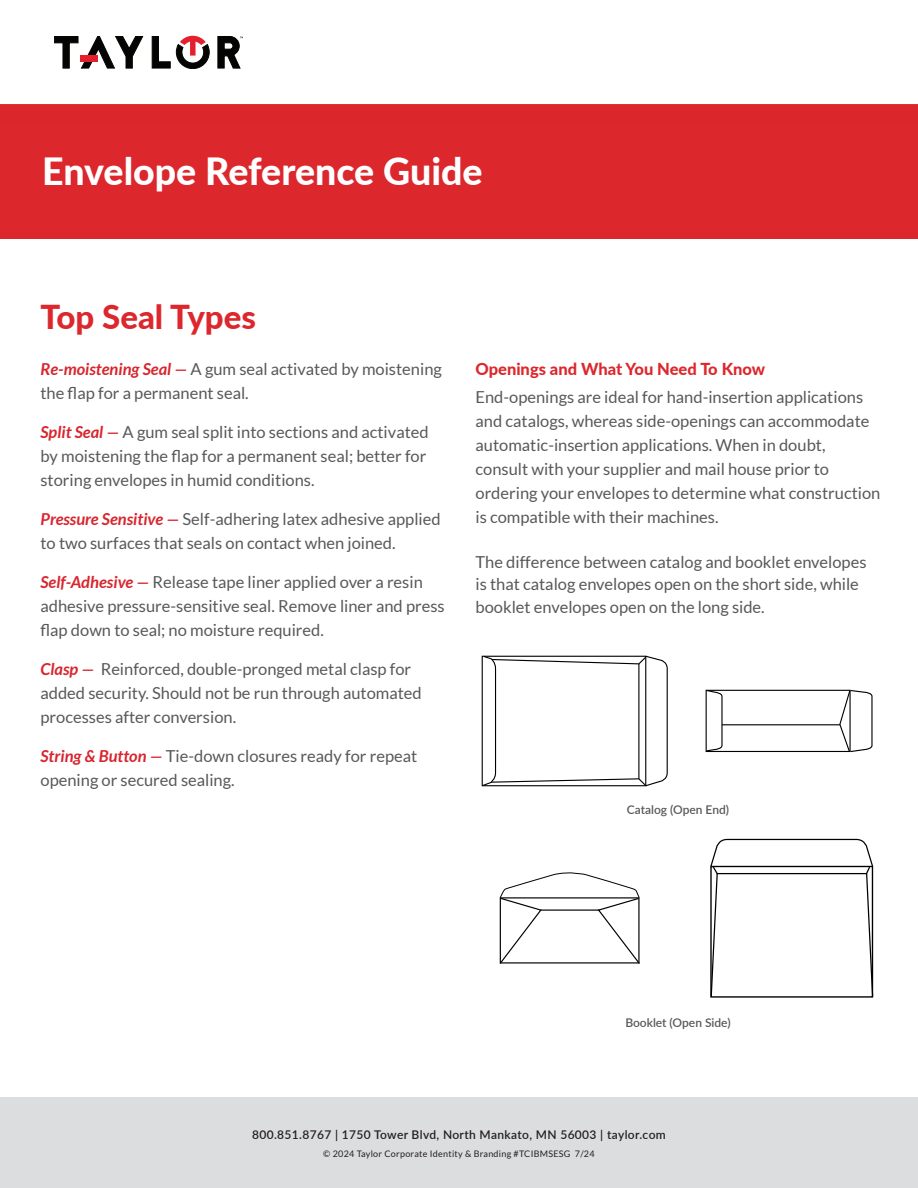
<style>
.page{position:relative;width:918px;height:1188px;background:#fff}
.page>*{position:absolute;margin:0;border:0;box-sizing:border-box;transform-origin:0 0}
.t1{font:800 37.5px "Lato";color:#fff}
.t2{font:800 33px "Lato";color:#dc272d}
.t3{font:16.5px/24px "Lato";color:#57585a}
.t4{font:800 16.5px "Lato";color:#dc272d}
.t5{font:600 12px "Lato";letter-spacing:.03em;color:#231f20}
.Bullets_3{font:600 12px "Lato";color:#57585a}
.t6{font:9px "Lato";letter-spacing:.03em;color:#231f20}
.s1{font-weight:700;font-style:italic;color:#d8252e}
</style>
<div class="page">
<div style="left:0;top:1098px;width:918px;height:90px;background:#dcdddf"></div>
<svg style="left:218px;top:36px;width:25px;height:32px"></svg>
<svg style="left:54px;top:36px;width:89px;height:32px"></svg>
<div style="left:80px;top:56px;width:18px;height:6px;background:#e4202d"></div>
<svg style="left:152px;top:36px;width:58px;height:33px"></svg>
<div style="left:0;top:105px;width:918px;height:134px;background:#dc272d"></div>
<svg style="left:710px;top:838px;width:164px;height:159px"></svg>
<svg style="left:482px;top:655px;width:186px;height:132px"></svg>
<hr style="left:638px;top:664px;width:1px;height:115px;background:#000">
<svg style="left:499px;top:872px;width:141px;height:92px"></svg>
<hr style="left:541px;top:910px;width:58px;height:1px;background:#000">
<svg style="left:705px;top:689px;width:18px;height:63px"></svg>
<div style="left:706px;top:690px;width:145px;height:62px;border:1px solid #000"></div>
<svg style="left:839px;top:689px;width:34px;height:64px"></svg>
<hr style="left:722px;top:724px;width:118px;height:1px;background:#000">
<h1 class="t1" style="left:42px;top:144px;width:442px">Envelope Reference Guide</h1>
<p class="t2" style="left:40px;top:292px;width:217px">Top Seal Types</p>
<p class="t3" style="left:40px;top:357px;width:403px"><span class="s1">Re-moistening Seal —</span> A gum seal activated by moistening the flap for a permanent seal.</p>
<p class="t3" style="left:40px;top:420px;width:390px"><span class="s1">Split Seal —</span> A gum seal split into sections and activated by moistening the flap for a permanent seal; better for storing envelopes in humid conditions.</p>
<p class="t3" style="left:40px;top:507px;width:402px"><span class="s1">Pressure Sensitive —</span> Self-adhering latex adhesive applied to two surfaces that seals on contact when joined.</p>
<p class="t3" style="left:40px;top:570px;width:406px"><span class="s1">Self-Adhesive —</span> Release tape liner applied over a resin adhesive pressure-sensitive seal. Remove liner and press flap down to seal; no moisture required.</p>
<p class="t3" style="left:40px;top:657px;width:383px"><span class="s1">Clasp —</span> Reinforced, double-pronged metal clasp for added security. Should not be run through automated processes after conversion.</p>
<p class="t3" style="left:40px;top:744px;width:378px"><span class="s1">String &amp; Button —</span> Tie-down closures ready for repeat opening or secured sealing.</p>
<h3 class="t4" style="left:476px;top:357px;width:291px">Openings and What You Need To Know</h3>
<p class="t3" style="left:476px;top:385px;width:407px">End-openings are ideal for hand-insertion applications and catalogs, whereas side-openings can accommodate automatic-insertion applications. When in doubt, consult with your supplier and mail house prior to ordering your envelopes to determine what construction is compatible with their machines.</p>
<p class="t3" style="left:476px;top:551px;width:392px;line-height:22.5px">The difference between catalog and booklet envelopes is that catalog envelopes open on the short side, while booklet envelopes open on the long side.</p>
<p class="Bullets_3" style="left:627px;top:801px;width:104px">Catalog (Open End)</p>
<p class="Bullets_3" style="left:625px;top:1014px;width:107px">Booklet (Open Side)</p>
<p class="t5" style="left:252px;top:1126px;width:415px">800.851.8767 | 1750 Tower Blvd, North Mankato, MN 56003 | taylor.com</p>
<p class="t6" style="left:323px;top:1149px;width:273px">© 2024 Taylor Corporate Identity &amp; Branding #TCIBMSESG 7/24</p>
</div>
